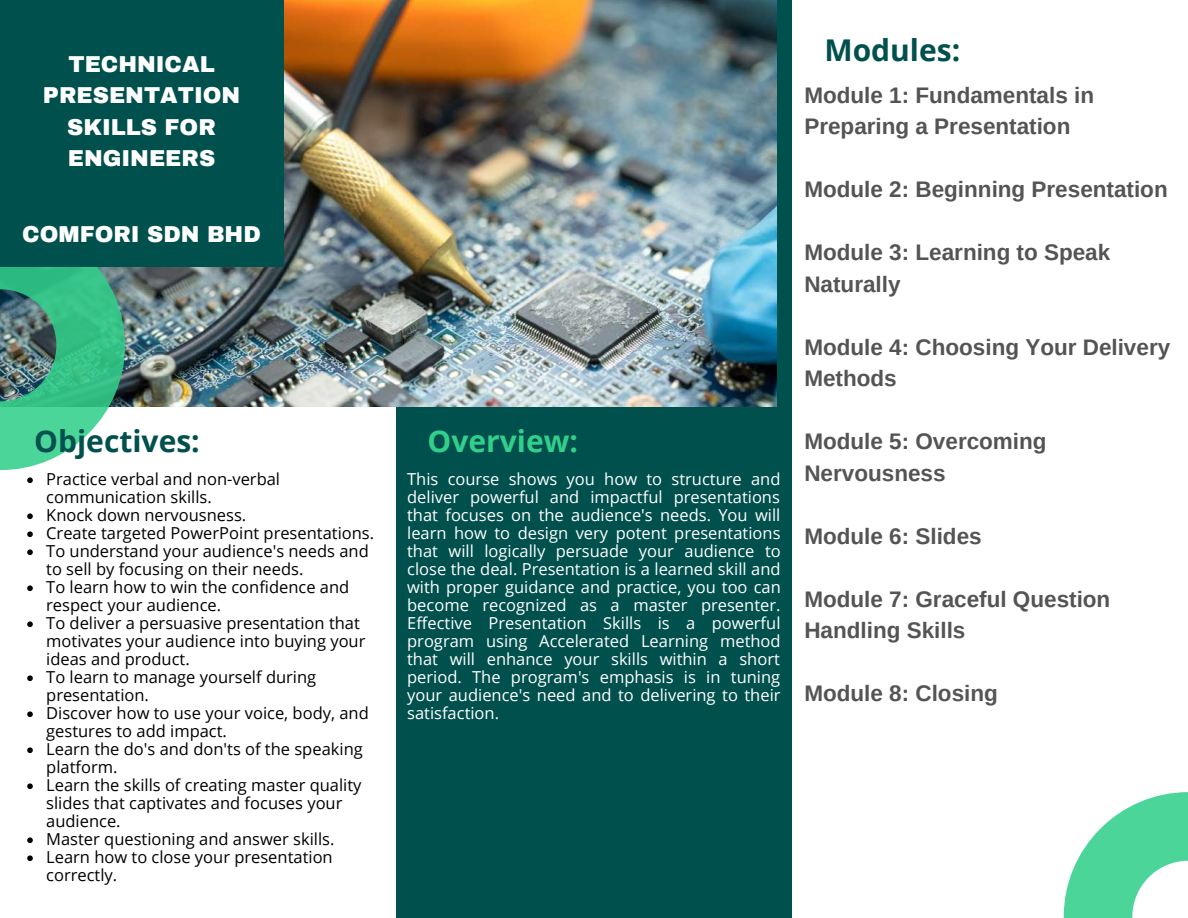
<style>
.page{position:relative;width:1188px;height:918px;background:#fff}
.page>*{position:absolute;margin:0;border:0;box-sizing:border-box;transform-origin:0 0}
.t1{font:700 30px "Open Sans";color:#00504e}
.t2{font:700 30px "Open Sans";color:#32cf8a}
.t3{font:700 22.5px/31.5px "Arimo";color:#545454}
.t4{font:900 22.5px/31.5px "Archivo";color:#fff;text-align:center}
.t5{font:16.5px/18px "Open Sans";color:#000}
.t6{font:16.5px/18px "Open Sans";color:#fff;text-align:justify}
</style>
<div class="page">
<div style="left:396px;top:0;width:396px;height:918px;background:#00504e"></div>
<img style="left:125px;top:0;width:651px;height:406px">
<svg style="left:0;top:267px;width:125px;height:203px;background:#58b892"></svg>
<svg style="left:1064px;top:792px;width:124px;height:126px"></svg>
<div style="left:0;top:0;width:284px;height:267px;background:#00504e"></div>
<svg style="left:27px;top:477px;width:6px;height:6px"></svg>
<svg style="left:27px;top:513px;width:6px;height:6px"></svg>
<svg style="left:27px;top:531px;width:6px;height:6px"></svg>
<svg style="left:27px;top:549px;width:6px;height:6px"></svg>
<svg style="left:27px;top:585px;width:6px;height:6px"></svg>
<svg style="left:27px;top:621px;width:6px;height:6px"></svg>
<svg style="left:27px;top:675px;width:6px;height:6px"></svg>
<svg style="left:27px;top:711px;width:6px;height:6px"></svg>
<svg style="left:27px;top:747px;width:6px;height:6px"></svg>
<svg style="left:27px;top:783px;width:6px;height:6px"></svg>
<svg style="left:27px;top:837px;width:6px;height:6px"></svg>
<svg style="left:27px;top:855px;width:6px;height:6px"></svg>
<h2 class="t4" style="left:43px;top:49px;width:199px">TECHNICAL<br>PRESENTATION<br>SKILLS FOR<br>ENGINEERS</h2>
<h2 class="t4" style="left:22px;top:219px;width:240px">COMFORI SDN BHD</h2>
<h1 class="t1" style="left:34px;top:420px;width:167px">Objectives:</h1>
<p class="t5" style="left:46px;top:470px;width:329px">Practice verbal and non-verbal communication skills.<br>Knock down nervousness.<br>Create targeted PowerPoint presentations.<br>To understand your audience's needs and to sell by focusing on their needs.<br>To learn how to win the confidence and respect your audience.<br>To deliver a persuasive presentation that motivates your audience into buying your ideas and product.<br>To learn to manage yourself during presentation.<br>Discover how to use your voice, body, and gestures to add impact.<br>Learn the do's and don'ts of the speaking platform.<br>Learn the skills of creating master quality slides that captivates and focuses your audience.<br>Master questioning and answer skills.<br>Learn how to close your presentation correctly.</p>
<h1 class="t2" style="left:428px;top:420px;width:152px">Overview:</h1>
<p class="t6" style="left:407px;top:470px;width:375px">This course shows you how to structure and deliver powerful and impactful presentations that focuses on the audience's needs. You will learn how to design very potent presentations that will logically persuade your audience to close the deal. Presentation is a learned skill and with proper guidance and practice, you too can become recognized as a master presenter.<br>Effective Presentation Skills is a powerful program using Accelerated Learning method that will enhance your skills within a short period. The program's emphasis is in tuning your audience's need and to delivering to their satisfaction.</p>
<h1 class="t1" style="left:824px;top:29px;width:137px">Modules:</h1>
<h2 class="t3" style="left:804px;top:79px;width:291px">Module 1: Fundamentals in<br>Preparing a Presentation</h2>
<h2 class="t3" style="left:804px;top:174px;width:365px">Module 2: Beginning Presentation</h2>
<h2 class="t3" style="left:804px;top:237px;width:307px">Module 3: Learning to Speak<br>Naturally</h2>
<h2 class="t3" style="left:804px;top:331px;width:367px">Module 4: Choosing Your Delivery<br>Methods</h2>
<h2 class="t3" style="left:804px;top:426px;width:244px">Module 5: Overcoming<br>Nervousness</h2>
<h2 class="t3" style="left:804px;top:520px;width:179px">Module 6: Slides</h2>
<h2 class="t3" style="left:804px;top:583px;width:307px">Module 7: Graceful Question<br>Handling Skills</h2>
<h2 class="t3" style="left:804px;top:678px;width:195px">Module 8: Closing</h2>
</div>
